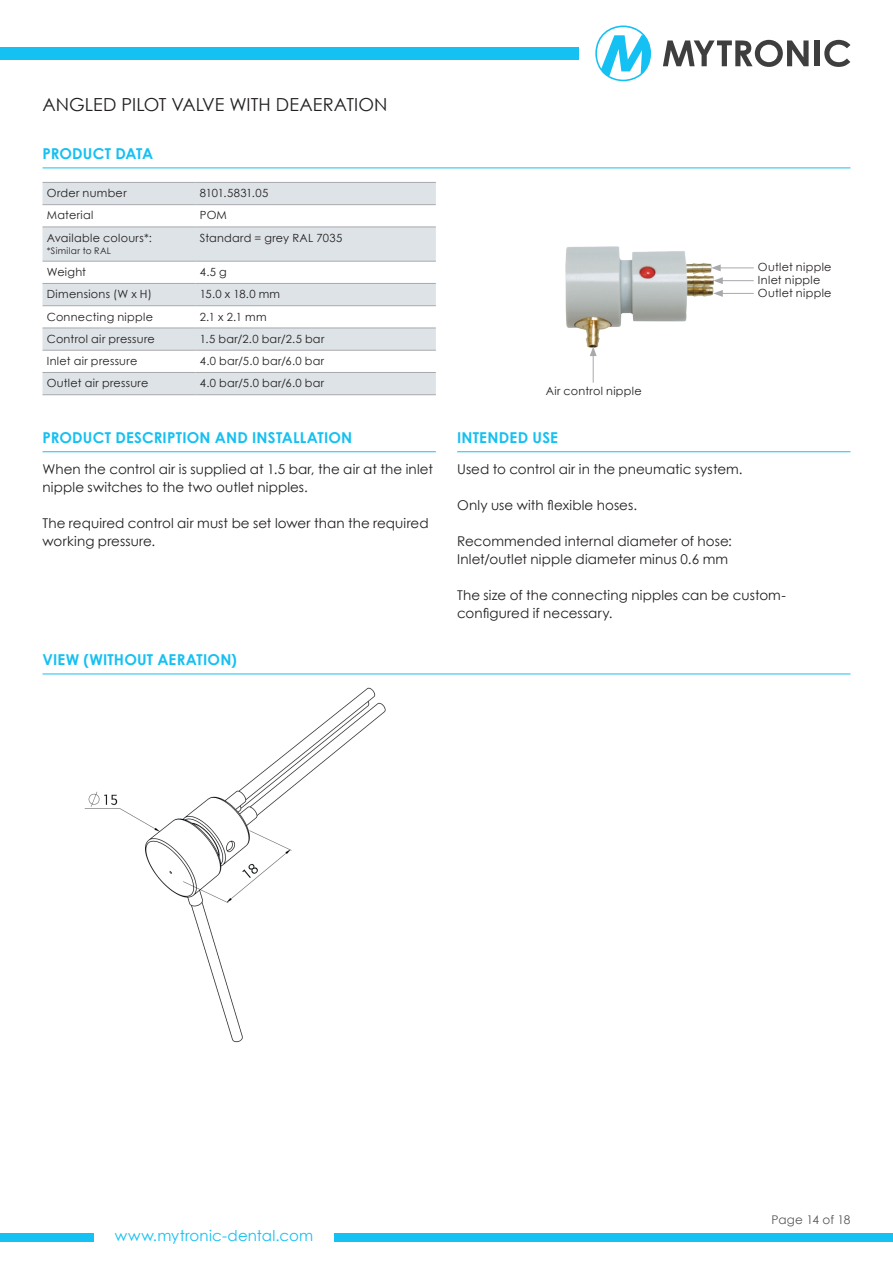
<style>
.page{position:relative;width:893px;height:1263px;background:#fff}
.page>*{position:absolute;margin:0;border:0;box-sizing:border-box;transform-origin:0 0}
.t1{font:18px "Century Gothic";letter-spacing:.005em;color:#231f20}
.t2{font:700 15px "Century Gothic";letter-spacing:.015em;color:#15c0f2}
.t3{font:15px "Century Gothic";letter-spacing:.015em;color:#15c0f2}
.t4{font:13.5px/18px "Century Gothic";letter-spacing:.005em;color:#231f20}
.t5{font:12px "Century Gothic";letter-spacing:-.005em;color:#57585a}
.t6{font:11.25px/12.8px "Century Gothic";letter-spacing:.025em;color:#231f20}
.t7{font:11.25px "Century Gothic";letter-spacing:-.015em;color:#231f20}
.t8{font:9px "Century Gothic";letter-spacing:.04em;color:#231f20}
</style>
<div class="page">
<div style="left:0;top:1233px;width:94px;height:9px;background:#15c0f2"></div>
<div style="left:334px;top:1233px;width:559px;height:9px;background:#15c0f2"></div>
<svg style="left:663px;top:40px;width:146px;height:27px"></svg>
<div style="left:815px;top:40px;width:5px;height:26px;background:#3e3e3f"></div>
<svg style="left:824px;top:40px;width:26px;height:27px"></svg>
<svg style="left:595px;top:26px;width:56px;height:55px"></svg>
<div style="left:0;top:47px;width:578px;height:13px;background:#15c0f2"></div>
<img style="left:77px;top:674px;width:359px;height:369px">
<img style="left:566px;top:247px;width:148px;height:100px">
<hr style="left:43px;top:168px;width:807px;height:1px;background:#15c0f2">
<div style="left:43px;top:183px;width:393px;height:211px;background:#dde3e7"></div>
<svg style="left:43px;top:205px;width:393px;height:167px"></svg>
<hr style="left:43px;top:182px;width:153px;height:1px;background:#a8a9ad">
<hr style="left:196px;top:182px;width:240px;height:1px;background:#a8a9ad">
<hr style="left:43px;top:204px;width:153px;height:1px;background:#a8a9ad">
<hr style="left:196px;top:204px;width:240px;height:1px;background:#a8a9ad">
<hr style="left:43px;top:227px;width:153px;height:1px;background:#a8a9ad">
<hr style="left:196px;top:227px;width:240px;height:1px;background:#a8a9ad">
<hr style="left:43px;top:261px;width:153px;height:1px;background:#a8a9ad">
<hr style="left:196px;top:261px;width:240px;height:1px;background:#a8a9ad">
<hr style="left:43px;top:283px;width:153px;height:1px;background:#a8a9ad">
<hr style="left:196px;top:283px;width:240px;height:1px;background:#a8a9ad">
<hr style="left:43px;top:305px;width:153px;height:1px;background:#a8a9ad">
<hr style="left:196px;top:305px;width:240px;height:1px;background:#a8a9ad">
<hr style="left:43px;top:328px;width:153px;height:1px;background:#a8a9ad">
<hr style="left:196px;top:328px;width:240px;height:1px;background:#a8a9ad">
<hr style="left:43px;top:350px;width:153px;height:1px;background:#a8a9ad">
<hr style="left:196px;top:350px;width:240px;height:1px;background:#a8a9ad">
<hr style="left:43px;top:372px;width:153px;height:1px;background:#a8a9ad">
<hr style="left:196px;top:372px;width:240px;height:1px;background:#a8a9ad">
<hr style="left:43px;top:394px;width:153px;height:1px;background:#a8a9ad">
<hr style="left:196px;top:394px;width:240px;height:1px;background:#a8a9ad">
<hr style="left:43px;top:451px;width:393px;height:1px;background:#15c0f2">
<hr style="left:457px;top:451px;width:393px;height:1px;background:#15c0f2">
<hr style="left:43px;top:673px;width:807px;height:1px;background:#15c0f2">
<hr style="left:720px;top:280px;width:34px;height:1px;background:#a8a9ad">
<svg style="left:713px;top:277px;width:10px;height:7px"></svg>
<hr style="left:720px;top:293px;width:34px;height:1px;background:#a8a9ad">
<svg style="left:713px;top:290px;width:10px;height:7px"></svg>
<hr style="left:718px;top:267px;width:36px;height:1px;background:#a8a9ad">
<svg style="left:711px;top:264px;width:10px;height:7px"></svg>
<svg style="left:590px;top:347px;width:7px;height:36px"></svg>
<h1 class="t1" style="left:43px;top:92px;width:347px">ANGLED PILOT VALVE WITH DEAERATION</h1>
<p class="t2" style="left:43px;top:142px;width:112px">PRODUCT DATA</p>
<p class="t6" style="left:47px;top:187px;width:81px">Order number</p>
<p class="t7" style="left:200px;top:185px;width:70px">8101.5831.05</p>
<p class="t6" style="left:47px;top:209px;width:48px">Material</p>
<p class="t6" style="left:200px;top:209px;width:29px">POM</p>
<p class="t6" style="left:47px;top:231px;width:107px">Available colours*:</p>
<p class="t8" style="left:47px;top:244px;width:66px">*Similar to RAL</p>
<p class="t6" style="left:200px;top:231px;width:144px">Standard = grey RAL 7035</p>
<p class="t6" style="left:47px;top:265px;width:41px">Weight</p>
<p class="t6" style="left:200px;top:265px;width:28px">4.5 g</p>
<p class="t6" style="left:47px;top:288px;width:107px">Dimensions (W x H)</p>
<p class="t6" style="left:200px;top:288px;width:82px">15.0 x 18.0 mm</p>
<p class="t6" style="left:47px;top:310px;width:108px">Connecting nipple</p>
<p class="t6" style="left:200px;top:310px;width:68px">2.1 x 2.1 mm</p>
<p class="t6" style="left:47px;top:332px;width:110px">Control air pressure</p>
<p class="t6" style="left:200px;top:332px;width:126px">1.5 bar/2.0 bar/2.5 bar</p>
<p class="t6" style="left:47px;top:354px;width:92px">Inlet air pressure</p>
<p class="t6" style="left:200px;top:354px;width:126px">4.0 bar/5.0 bar/6.0 bar</p>
<p class="t6" style="left:47px;top:377px;width:103px">Outlet air pressure</p>
<p class="t6" style="left:200px;top:377px;width:126px">4.0 bar/5.0 bar/6.0 bar</p>
<p class="t2" style="left:43px;top:426px;width:311px">PRODUCT DESCRIPTION AND INSTALLATION</p>
<p class="t4" style="left:43px;top:459px;width:392px">When the control air is supplied at 1.5 bar, the air at the inlet nipple switches to the two outlet nipples.</p>
<p class="t4" style="left:43px;top:513px;width:388px">The required control air must be set lower than the required working pressure.</p>
<p class="t2" style="left:43px;top:648px;width:196px">VIEW (WITHOUT AERATION)</p>
<p class="t6" style="left:758px;top:260px;width:75px">Outlet nipple</p>
<p class="t6" style="left:546px;top:385px;width:98px">Air control nipple</p>
<p class="t6" style="left:758px;top:273px;width:75px">Inlet nipple<br>Outlet nipple</p>
<p class="t2" style="left:457px;top:426px;width:102px">INTENDED USE</p>
<p class="t4" style="left:457px;top:459px;width:287px">Used to control air in the pneumatic system.</p>
<p class="t4" style="left:457px;top:496px;width:181px">Only use with flexible hoses.</p>
<p class="t4" style="left:457px;top:532px;width:276px">Recommended internal diameter of hose:<br>Inlet/outlet nipple diameter minus 0.6 mm</p>
<p class="t4" style="left:457px;top:586px;width:330px">The size of the connecting nipples can be custom&shy;configured if necessary.</p>
<p class="t3" style="left:115px;top:1225px;width:200px">www.mytronic-dental.com</p>
<p class="t5" style="left:771px;top:1212px;width:80px">Page 14 of 18</p>
</div>
